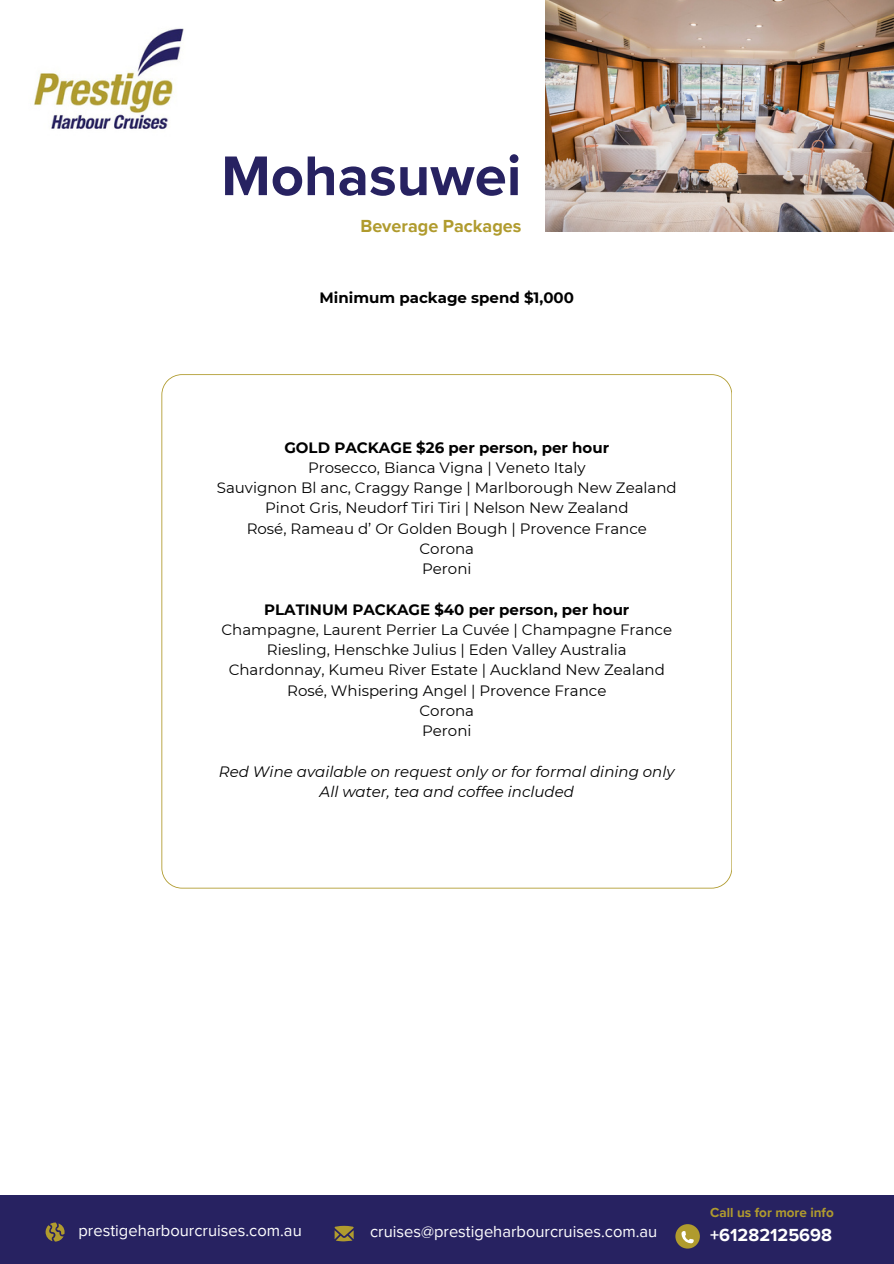
<style>
.page{position:relative;width:894px;height:1264px;background:#fff}
.page>*{position:absolute;margin:0;border:0;box-sizing:border-box;transform-origin:0 0}
.t1{font:700 57.9px "Proxima Nova";color:#272261}
.t2{font:700 18px "Proxima Nova";color:#b09b2e}
.t3{font:700 18px "Proxima Nova";color:#fff}
.t4{font:16.5px "Proxima Nova";color:#fff}
.t5{font:15px/20.2px "Montserrat";color:#000;text-align:center}
.t6{font:italic 15px/20.2px "Montserrat";color:#000;text-align:center}
.t7{font:700 15px "Montserrat";color:#000}
.t8{font:700 13.5px "Proxima Nova";color:#b09b2e}
.s1{font-weight:700}
</style>
<div class="page">
<div style="left:0;top:1195px;width:893px;height:68px;background:#272261"></div>
<svg style="left:46px;top:1222px;width:19px;height:19px"></svg>
<svg style="left:334px;top:1225px;width:19px;height:16px"></svg>
<svg style="left:675px;top:1224px;width:24px;height:24px"></svg>
<svg style="left:681px;top:1230px;width:12px;height:13px"></svg>
<img style="left:33px;top:28px;width:151px;height:101px">
<svg style="left:161px;top:374px;width:571px;height:514px"></svg>
<img style="left:545px;top:0;width:348px;height:232px">
<h3 class="t1" style="left:221px;top:142px;width:301px">Mohasuwei</h3>
<p class="t2" style="left:360px;top:216px;width:162px">Beverage Packages</p>
<p class="t7" style="left:319px;top:288px;width:256px">Minimum package spend $1,000</p>
<h2 class="t5" style="left:217px;top:437px;width:461px"><span class="s1">GOLD PACKAGE $26 per person, per hour<br></span>Prosecco, Bianca Vigna | Veneto Italy<br>Sauvignon Bl anc, Craggy Range | Marlborough New Zealand Pinot Gris, Neudorf Tiri Tiri | Nelson New Zealand<br>Rosé, Rameau d’ Or Golden Bough | Provence France<br>Corona<br>Peroni</h2>
<p class="t5" style="left:221px;top:599px;width:452px"><span class="s1">PLATINUM PACKAGE $40 per person, per hour </span>Champagne, Laurent Perrier La Cuvée | Champagne France Riesling, Henschke Julius | Eden Valley Australia Chardonnay, Kumeu River Estate | Auckland New Zealand Rosé, Whispering Angel | Provence France<br>Corona<br>Peroni</p>
<p class="t6" style="left:219px;top:761px;width:457px">Red Wine available on request only or for formal dining only<br>All water, tea and coffee included</p>
<p class="t8" style="left:710px;top:1204px;width:125px">Call us for more info</p>
<p class="t4" style="left:78px;top:1220px;width:225px">prestigeharbourcruises.com.au</p>
<h5 class="t4" style="left:370px;top:1221px;width:289px">cruises@prestigeharbourcruises.com.au</h5>
<h5 class="t3" style="left:710px;top:1224px;width:123px">+61282125698</h5>
</div>
